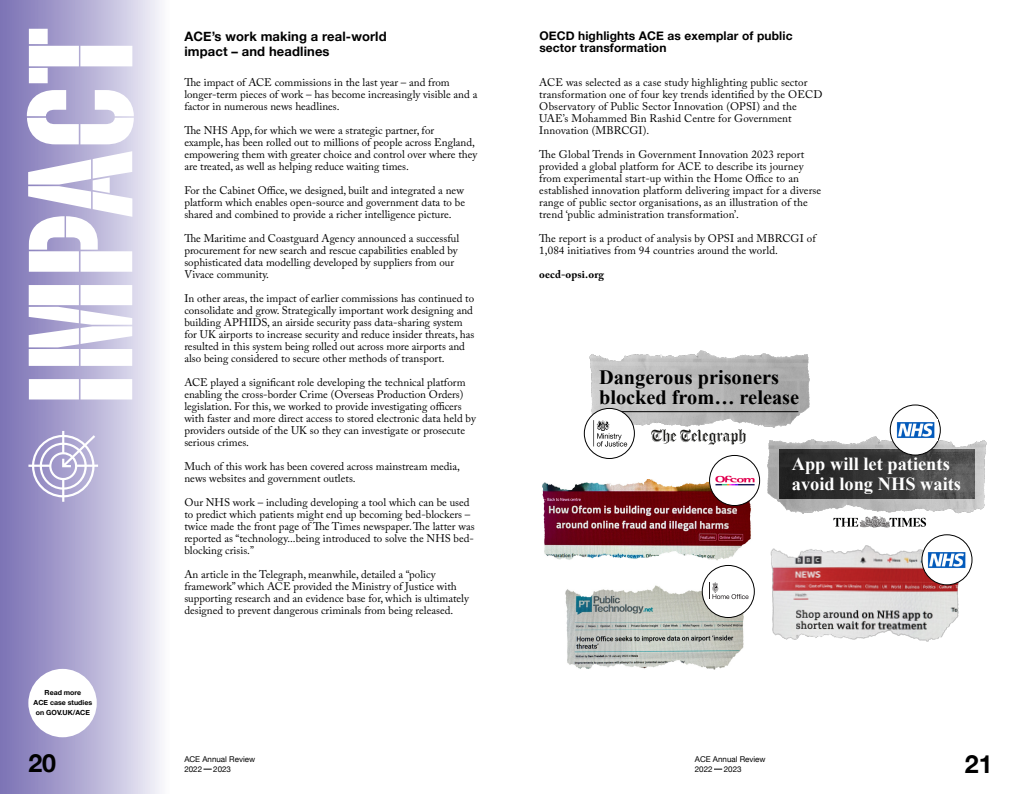
<style>
.page{position:relative;width:1021px;height:794px;background:#fff}
.page>*{position:absolute;margin:0;border:0;box-sizing:border-box;transform-origin:0 0}
.t1{font:148px "Ace Stencil";color:#fff}
.t2{font:700 25px "Helvetica Neue";color:#000}
.t3{font:700 20.3px/20.3px "Times New Roman";color:#000}
.t4{font:700 18.4px/19.3px "Times New Roman";color:#fff}
.t5{font:700 13px/15px "Helvetica Neue";letter-spacing:.01em;color:#000}
.t6{font:700 12px/12px "Helvetica Neue";letter-spacing:.01em;color:#000}
.t7{font:11px/12px "Adobe Caslon Pro";color:#000}
.t8{font:700 11px "Adobe Caslon Pro";letter-spacing:.01em;color:#000}
.t9{font:8px/9.5px "Helvetica Neue";color:#000}
.t10{font:700 7px "Helvetica Neue";color:#000}
</style>
<div class="page">
<div style="left:0;top:0;width:170px;height:794px;background:linear-gradient(to right,#776db2,#f5f5fa)"></div>
<svg style="left:28px;top:431px;width:70px;height:71px"></svg>
<img style="left:583px;top:350px;width:227px;height:88px">
<img style="left:651px;top:429px;width:94px;height:15px">
<img style="left:760px;top:427px;width:227px;height:87px">
<img style="left:832px;top:512px;width:94px;height:16px">
<svg style="left:779px;top:449px;width:195px;height:50px;background:#3a3a3a"></svg>
<div style="left:890px;top:405px;width:50px;height:50px;background:#fff;border-radius:50%"></div>
<div style="left:890px;top:405px;width:50px;height:50px;border:1px solid #000;border-radius:50%"></div>
<img style="left:896px;top:420px;width:41px;height:20px">
<img style="left:542px;top:480px;width:215px;height:80px">
<div style="left:709px;top:455px;width:50px;height:50px;background:#fff;border-radius:50%"></div>
<div style="left:709px;top:455px;width:50px;height:51px;border:1px solid #000;border-radius:50%"></div>
<img style="left:711px;top:473px;width:48px;height:15px">
<img style="left:770px;top:543px;width:203px;height:99px">
<hr style="left:602px;top:411px;width:196px;height:1px;background:#000">
<div style="left:584px;top:408px;width:50px;height:50px;background:#fff;border-radius:50%"></div>
<div style="left:584px;top:408px;width:50px;height:51px;border:1px solid #000;border-radius:50%"></div>
<svg style="left:593px;top:420px;width:34px;height:26px"></svg>
<img style="left:565px;top:584px;width:188px;height:86px">
<div style="left:28px;top:669px;width:69px;height:68px;background:#fff;border-radius:50%"></div>
<div style="left:702px;top:565px;width:52px;height:52px;background:#fff;border-radius:50%"></div>
<div style="left:702px;top:565px;width:52px;height:53px;border:1px solid #000;border-radius:50%"></div>
<svg style="left:709px;top:582px;width:39px;height:17px"></svg>
<div style="left:921px;top:535px;width:51px;height:50px;background:#fff;border-radius:50%"></div>
<div style="left:921px;top:534px;width:51px;height:51px;border:1px solid #000;border-radius:50%"></div>
<img style="left:927px;top:552px;width:39px;height:16px">
<p class="t1" style="left:27px;top:406px;width:377px;rotate:-90deg">IMPACT</p>
<p class="t6" style="left:539px;top:30px;width:255px">OECD highlights ACE as exemplar of public sector transformation</p>
<p class="t5" style="left:184px;top:29px;width:204px">ACE’s work making a real-world impact – and headlines</p>
<p class="t7" style="left:184px;top:76px;width:294px">The impact of ACE commissions in the last year – and from longer-term pieces of work – has become increasingly visible and a factor in numerous news headlines.</p>
<p class="t7" style="left:184px;top:124px;width:294px">The NHS App, for which we were a strategic partner, for<br>example, has been rolled out to millions of people across England, empowering them with greater choice and control over where they are treated, as well as helping reduce waiting times.</p>
<p class="t7" style="left:184px;top:184px;width:282px;text-align:justify">For the Cabinet Office, we designed, built and integrated a new platform which enables open-source and government data to be shared and combined to provide a richer intelligence picture.</p>
<p class="t7" style="left:184px;top:232px;width:276px">The Maritime and Coastguard Agency announced a successful procurement for new search and rescue capabilities enabled by sophisticated data modelling developed by suppliers from our Vivace community.</p>
<p class="t7" style="left:184px;top:292px;width:291px">In other areas, the impact of earlier commissions has continued to consolidate and grow. Strategically important work designing and building APHIDS, an airside security pass data-sharing system for UK airports to increase security and reduce insider threats, has resulted in this system being rolled out across more airports and also being considered to secure other methods of transport.</p>
<p class="t7" style="left:184px;top:376px;width:293px">ACE played a significant role developing the technical platform enabling the cross-border Crime (Overseas Production Orders) legislation. For this, we worked to provide investigating officers with faster and more direct access to stored electronic data held by providers outside of the UK so they can investigate or prosecute serious crimes.</p>
<p class="t7" style="left:184px;top:460px;width:277px">Much of this work has been covered across mainstream media, news websites and government outlets.</p>
<p class="t7" style="left:184px;top:496px;width:292px">Our NHS work – including developing a tool which can be used to predict which patients might end up becoming bed-blockers – twice made the front page of The Times newspaper. The latter was reported as “technology...being introduced to solve the NHS bed&shy;blocking crisis.”</p>
<p class="t7" style="left:184px;top:568px;width:286px">An article in the Telegraph, meanwhile, detailed a “policy framework” which ACE provided the Ministry of Justice with supporting research and an evidence base for, which is ultimately designed to prevent dangerous criminals from being released.</p>
<p class="t7" style="left:539px;top:76px;width:284px">ACE was selected as a case study highlighting public sector transformation one of four key trends identified by the OECD Observatory of Public Sector Innovation (OPSI) and the UAE’s Mohammed Bin Rashid Centre for Government Innovation (MBRCGI).</p>
<p class="t7" style="left:539px;top:148px;width:283px">The Global Trends in Government Innovation 2023 report provided a global platform for ACE to describe its journey from experimental start-up within the Home Office to an established innovation platform delivering impact for a diverse range of public sector organisations, as an illustration of the trend ‘public administration transformation’.</p>
<p class="t7" style="left:539px;top:232px;width:278px">The report is a product of analysis by OPSI and MBRCGI of<br>1,084 initiatives from 94 countries around the world.</p>
<p class="t8" style="left:539px;top:267px;width:66px">oecd-opsi.org</p>
<p class="t3" style="left:599px;top:366px;width:202px">Dangerous prisoners blocked from… release</p>
<p class="t4" style="left:791px;top:454px;width:171px">App will let patients avoid long NHS waits</p>
<p class="t10" style="left:45px;top:687px;width:38px">Read more</p>
<p class="t10" style="left:34px;top:697px;width:60px">ACE case studies</p>
<p class="t10" style="left:36px;top:707px;width:55px">on GOV.UK/ACE</p>
<p class="t2" style="left:28px;top:743px;width:29px">20</p>
<p class="t2" style="left:964px;top:744px;width:29px">21</p>
<p class="t9" style="left:184px;top:755px;width:72px">ACE Annual Review<br>2022</p>
<p class="t9" style="left:213px;top:764px;width:19px">2023</p>
<p class="t9" style="left:694px;top:755px;width:72px">ACE Annual Review<br>2022</p>
<p class="t9" style="left:723px;top:764px;width:19px">2023</p>
</div>
